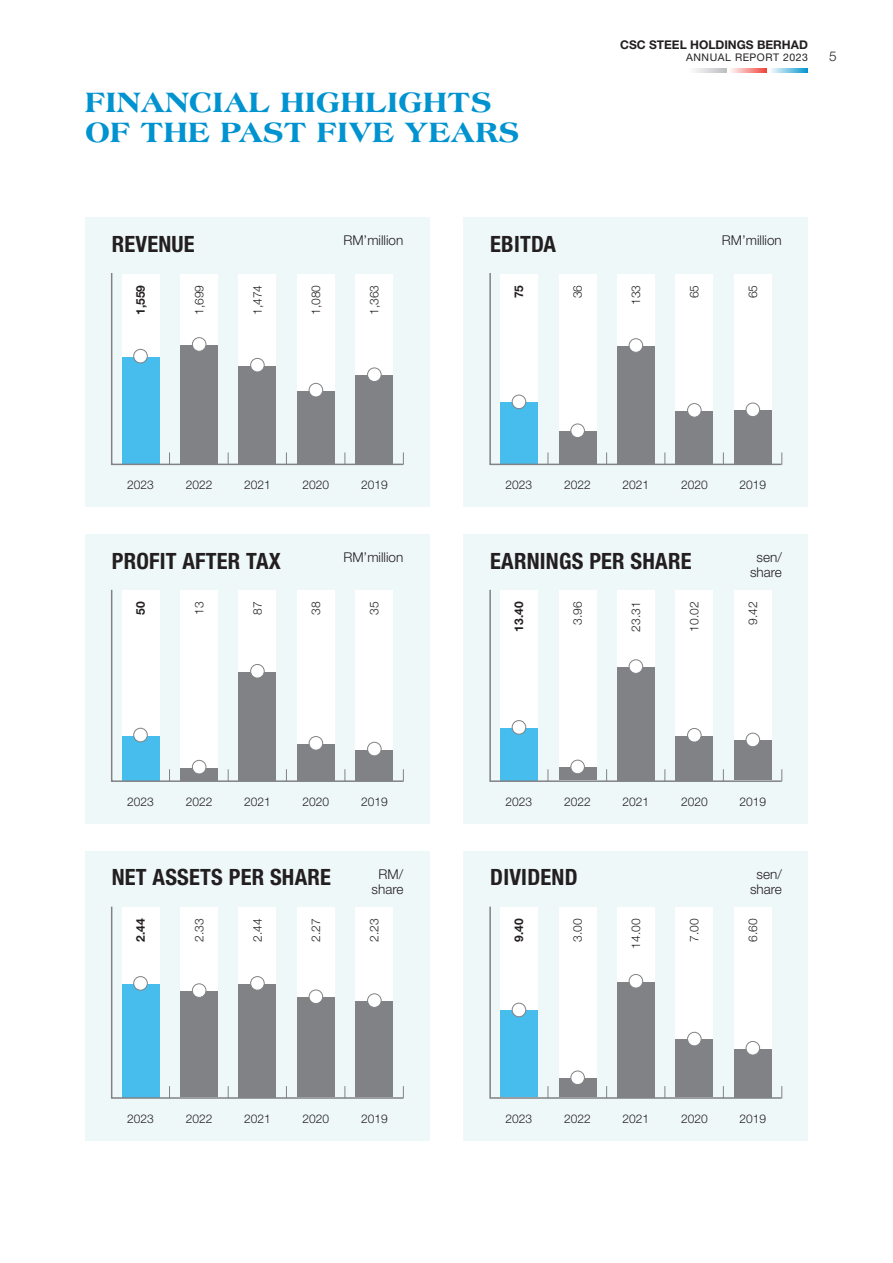
<style>
.page{position:relative;width:893px;height:1263px;background:#fff}
.page>*{position:absolute;margin:0;border:0;box-sizing:border-box;transform-origin:0 0}
.t1{font:800 30px/30px "Americana Std";color:#0093d0}
.Tab{font:700 condensed 22.5px "Helvetica Neue LT Std";letter-spacing:.01em;color:#231f20}
.Tab-2{font:300 13.5px/15px "Helvetica Neue LT Std";color:#231f20;text-align:center}
.Tab-3{font:300 12px "Helvetica Neue LT Std";color:#231f20}
.Tab-4{font:700 12px "Helvetica Neue LT Std";color:#231f20}
.t2{font:10.5px "Helvetica Neue LT Std";letter-spacing:.05em;color:#231f20}
</style>
<div class="page">
<svg style="left:771px;top:68px;width:37px;height:4px"></svg>
<svg style="left:731px;top:68px;width:36px;height:4px"></svg>
<svg style="left:695px;top:68px;width:31px;height:5px"></svg>
<div style="left:85px;top:218px;width:344px;height:289px;background:#eff8f9"></div>
<div style="left:463px;top:218px;width:345px;height:289px;background:#eff8f9"></div>
<svg style="left:111px;top:273px;width:293px;height:193px"></svg>
<svg style="left:489px;top:273px;width:294px;height:193px"></svg>
<div style="left:85px;top:534px;width:344px;height:290px;background:#eff8f9"></div>
<div style="left:463px;top:534px;width:345px;height:290px;background:#eff8f9"></div>
<svg style="left:111px;top:589px;width:293px;height:193px"></svg>
<svg style="left:489px;top:589px;width:294px;height:193px"></svg>
<div style="left:85px;top:851px;width:344px;height:289px;background:#eff8f9"></div>
<div style="left:463px;top:851px;width:345px;height:289px;background:#eff8f9"></div>
<svg style="left:111px;top:906px;width:293px;height:193px"></svg>
<svg style="left:489px;top:906px;width:294px;height:193px"></svg>
<p class="t1" style="left:85px;top:87px;width:435px">FINANCIAL HIGHLIGHTS<br>OF THE PAST FIVE YEARS</p>
<p class="Tab-4" style="left:620px;top:37px;width:189px">CSC STEEL HOLDINGS BERHAD</p>
<p class="t2" style="left:686px;top:51px;width:123px">ANNUAL REPORT 2023</p>
<p class="Tab-2" style="left:829px;top:48px;width:9px">5</p>
<p class="Tab" style="left:112px;top:230px;width:85px">REVENUE</p>
<p class="Tab-2" style="left:343px;top:233px;width:61px">RM’million</p>
<p class="Tab-4" style="left:133px;top:315px;width:32px;rotate:-90deg">1,559</p>
<p class="Tab-3" style="left:192px;top:315px;width:32px;rotate:-90deg">1,699</p>
<p class="Tab-3" style="left:250px;top:315px;width:32px;rotate:-90deg">1,474</p>
<p class="Tab-3" style="left:309px;top:315px;width:32px;rotate:-90deg">1,080</p>
<p class="Tab-3" style="left:367px;top:315px;width:32px;rotate:-90deg">1,363</p>
<p class="Tab" style="left:490px;top:230px;width:67px">EBITDA</p>
<p class="Tab-2" style="left:722px;top:233px;width:61px">RM’million</p>
<p class="Tab-4" style="left:511px;top:298px;width:15px;rotate:-90deg">75</p>
<p class="Tab-3" style="left:570px;top:298px;width:15px;rotate:-90deg">36</p>
<p class="Tab-3" style="left:629px;top:305px;width:22px;rotate:-90deg">133</p>
<p class="Tab-3" style="left:687px;top:298px;width:15px;rotate:-90deg">65</p>
<p class="Tab-3" style="left:745px;top:298px;width:15px;rotate:-90deg">65</p>
<p class="Tab-3" style="left:127px;top:478px;width:28px">2023</p>
<p class="Tab-3" style="left:186px;top:478px;width:28px">2022</p>
<p class="Tab-3" style="left:244px;top:478px;width:28px">2021</p>
<p class="Tab-3" style="left:303px;top:478px;width:28px">2020</p>
<p class="Tab-3" style="left:361px;top:478px;width:28px">2019</p>
<p class="Tab-3" style="left:506px;top:478px;width:28px">2023</p>
<p class="Tab-3" style="left:564px;top:478px;width:28px">2022</p>
<p class="Tab-3" style="left:622px;top:478px;width:28px">2021</p>
<p class="Tab-3" style="left:681px;top:478px;width:28px">2020</p>
<p class="Tab-3" style="left:739px;top:478px;width:28px">2019</p>
<p class="Tab" style="left:112px;top:547px;width:171px">PROFIT AFTER TAX</p>
<p class="Tab-2" style="left:343px;top:550px;width:61px">RM’million</p>
<p class="Tab" style="left:490px;top:547px;width:203px">EARNINGS PER SHARE</p>
<p class="Tab-2" style="left:750px;top:550px;width:33px">sen/ share</p>
<p class="Tab-4" style="left:133px;top:615px;width:15px;rotate:-90deg">50</p>
<p class="Tab-3" style="left:192px;top:615px;width:15px;rotate:-90deg">13</p>
<p class="Tab-3" style="left:250px;top:615px;width:15px;rotate:-90deg">87</p>
<p class="Tab-3" style="left:309px;top:615px;width:15px;rotate:-90deg">38</p>
<p class="Tab-3" style="left:367px;top:615px;width:15px;rotate:-90deg">35</p>
<p class="Tab-4" style="left:511px;top:632px;width:32px;rotate:-90deg">13.40</p>
<p class="Tab-3" style="left:570px;top:625px;width:25px;rotate:-90deg">3.96</p>
<p class="Tab-3" style="left:629px;top:632px;width:32px;rotate:-90deg">23.31</p>
<p class="Tab-3" style="left:687px;top:632px;width:32px;rotate:-90deg">10.02</p>
<p class="Tab-3" style="left:745px;top:625px;width:25px;rotate:-90deg">9.42</p>
<p class="Tab-3" style="left:127px;top:794px;width:28px">2023</p>
<p class="Tab-3" style="left:186px;top:794px;width:28px">2022</p>
<p class="Tab-3" style="left:244px;top:794px;width:28px">2021</p>
<p class="Tab-3" style="left:303px;top:794px;width:28px">2020</p>
<p class="Tab-3" style="left:361px;top:794px;width:28px">2019</p>
<p class="Tab-3" style="left:506px;top:794px;width:28px">2023</p>
<p class="Tab-3" style="left:564px;top:794px;width:28px">2022</p>
<p class="Tab-3" style="left:622px;top:794px;width:28px">2021</p>
<p class="Tab-3" style="left:681px;top:794px;width:28px">2020</p>
<p class="Tab-3" style="left:739px;top:794px;width:28px">2019</p>
<p class="Tab" style="left:112px;top:864px;width:221px">NET ASSETS PER SHARE</p>
<p class="Tab-2" style="left:372px;top:866px;width:33px">RM/ share</p>
<p class="Tab" style="left:490px;top:864px;width:89px">DIVIDEND</p>
<p class="Tab-2" style="left:750px;top:866px;width:33px">sen/ share</p>
<p class="Tab-4" style="left:133px;top:942px;width:25px;rotate:-90deg">2.44</p>
<p class="Tab-3" style="left:192px;top:942px;width:25px;rotate:-90deg">2.33</p>
<p class="Tab-3" style="left:250px;top:942px;width:25px;rotate:-90deg">2.44</p>
<p class="Tab-3" style="left:309px;top:942px;width:25px;rotate:-90deg">2.27</p>
<p class="Tab-3" style="left:367px;top:942px;width:25px;rotate:-90deg">2.23</p>
<p class="Tab-4" style="left:511px;top:942px;width:25px;rotate:-90deg">9.40</p>
<p class="Tab-3" style="left:570px;top:942px;width:25px;rotate:-90deg">3.00</p>
<p class="Tab-3" style="left:629px;top:948px;width:32px;rotate:-90deg">14.00</p>
<p class="Tab-3" style="left:687px;top:942px;width:25px;rotate:-90deg">7.00</p>
<p class="Tab-3" style="left:745px;top:942px;width:25px;rotate:-90deg">6.60</p>
<p class="Tab-3" style="left:127px;top:1111px;width:28px">2023</p>
<p class="Tab-3" style="left:186px;top:1111px;width:28px">2022</p>
<p class="Tab-3" style="left:244px;top:1111px;width:28px">2021</p>
<p class="Tab-3" style="left:303px;top:1111px;width:28px">2020</p>
<p class="Tab-3" style="left:361px;top:1111px;width:28px">2019</p>
<p class="Tab-3" style="left:506px;top:1111px;width:28px">2023</p>
<p class="Tab-3" style="left:564px;top:1111px;width:28px">2022</p>
<p class="Tab-3" style="left:622px;top:1111px;width:28px">2021</p>
<p class="Tab-3" style="left:681px;top:1111px;width:28px">2020</p>
<p class="Tab-3" style="left:739px;top:1111px;width:28px">2019</p>
</div>
